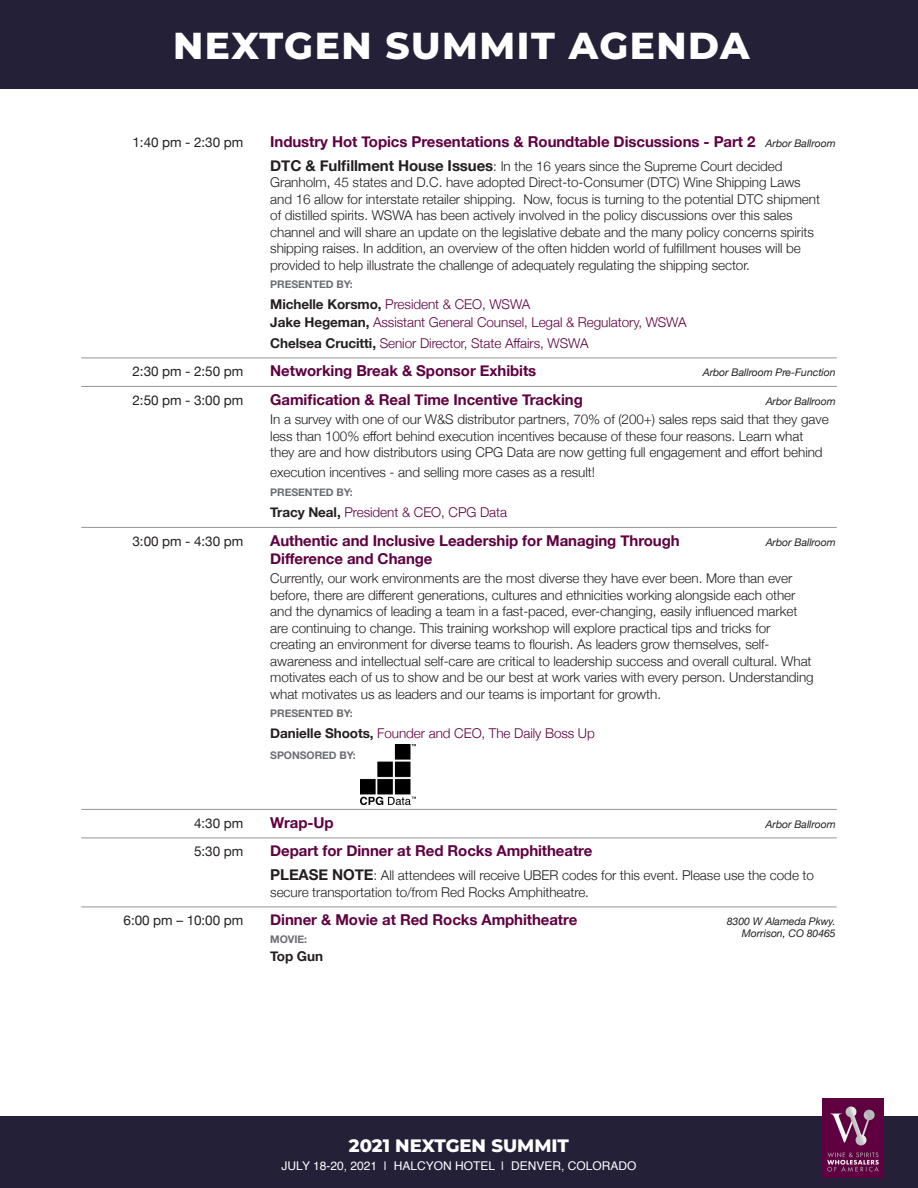
<style>
.page{position:relative;width:918px;height:1188px;background:#fff}
.page>*{position:absolute;margin:0;border:0;box-sizing:border-box;transform-origin:0 0}
.t1{font:800 37.5px "Montserrat";letter-spacing:.04em;color:#fff}
.t2{font:800 18px "Montserrat";color:#fff}
.t3{font:700 15px "Helvetica Neue";letter-spacing:-.005em;color:#5f0040}
.t4{font:300 13.5px/16.5px "Helvetica Neue";letter-spacing:-.005em;color:#231f20}
.t5{font:300 13.5px/21px "Helvetica Neue";letter-spacing:-.005em;color:#5f0040}
.t6{font:13.5px "Helvetica Neue";letter-spacing:-.005em;color:#231f20}
.t7{font:700 13.5px "Helvetica Neue";letter-spacing:-.005em;color:#231f20}
.t8{font:12px "Helvetica";color:#fff}
.t9{font:italic 10.5px "Helvetica Neue";letter-spacing:-.005em;color:#231f20}
.t10{font:700 10.5px "Helvetica Neue";letter-spacing:-.005em;color:#6c6d70}
.s1{font-weight:400;font-style:italic;font-size:10.5px;color:#231f20}
.s2{font-weight:700;font-size:15px}
.s3{font-weight:700;color:#231f20}
</style>
<div class="page">
<hr style="left:81px;top:358px;width:756px;height:1px;background:#939598">
<hr style="left:81px;top:386px;width:756px;height:1px;background:#939598">
<hr style="left:81px;top:527px;width:756px;height:1px;background:#939598">
<hr style="left:81px;top:809px;width:756px;height:1px;background:#939598">
<hr style="left:81px;top:838px;width:756px;height:1px;background:#939598">
<hr style="left:81px;top:907px;width:756px;height:1px;background:#939598">
<div style="left:0;top:0;width:918px;height:88px;background:#242038"></div>
<div style="left:0;top:1117px;width:918px;height:71px;background:#242038"></div>
<img style="left:823px;top:1098px;width:60px;height:79px">
<img style="left:361px;top:745px;width:54px;height:60px">
<p class="t1" style="left:173px;top:19px;width:578px">NEXTGEN SUMMIT AGENDA</p>
<p class="t6" style="left:133px;top:132px;width:112px">1:40 pm - 2:30 pm</p>
<p class="t3" style="left:270px;top:130px;width:567px">Industry Hot Topics Presentations &amp; Roundtable Discussions - Part 2 <span class="s1">Arbor Ballroom</span></p>
<p class="t4" style="left:270px;top:157px;width:551px"><span class="s2">DTC &amp; Fulfillment House Issues</span>: In the 16 years since the Supreme Court decided Granholm, 45 states and D.C. have adopted Direct-to-Consumer (DTC) Wine Shipping Laws and 16 allow for interstate retailer shipping. Now, focus is turning to the potential DTC shipment of distilled spirits. WSWA has been actively involved in the policy discussions over this sales channel and will share an update on the legislative debate and the many policy concerns spirits shipping raises. In addition, an overview of the often hidden world of fulfillment houses will be provided to help illustrate the challenge of adequately regulating the shipping sector.</p>
<p class="t10" style="left:270px;top:276px;width:84px">PRESENTED BY:</p>
<p class="t5" style="left:270px;top:293px;width:262px"><span class="s3">Michelle Korsmo,</span> President &amp; CEO, WSWA</p>
<p class="t5" style="left:270px;top:311px;width:418px"><span class="s3">Jake Hegeman,</span> Assistant General Counsel, Legal &amp; Regulatory, WSWA<br><span class="s3">Chelsea Crucitti,</span> Senior Director, State Affairs, WSWA</p>
<p class="t6" style="left:133px;top:362px;width:112px">2:30 pm - 2:50 pm</p>
<p class="t3" style="left:270px;top:359px;width:268px">Networking Break &amp; Sponsor Exhibits</p>
<p class="t9" style="left:703px;top:365px;width:135px">Arbor Ballroom Pre-Function</p>
<p class="t6" style="left:133px;top:390px;width:112px">2:50 pm - 3:00 pm</p>
<p class="t3" style="left:270px;top:388px;width:314px">Gamification &amp; Real Time Incentive Tracking</p>
<p class="t9" style="left:766px;top:394px;width:72px">Arbor Ballroom</p>
<p class="t4" style="left:270px;top:410px;width:560px">In a survey with one of our W&amp;S distributor partners, 70% of (200+) sales reps said that they gave less than 100% effort behind execution incentives because of these four reasons. Learn what they are and how distributors using CPG Data are now getting full engagement and effort behind</p>
<p class="t4" style="left:270px;top:463px;width:326px">execution incentives - and selling more cases as a result!</p>
<p class="t10" style="left:270px;top:484px;width:84px">PRESENTED BY:</p>
<p class="t5" style="left:270px;top:501px;width:238px"><span class="s3">Tracy Neal,</span> President &amp; CEO, CPG Data</p>
<p class="t6" style="left:133px;top:531px;width:112px">3:00 pm - 4:30 pm</p>
<p class="t3" style="left:270px;top:529px;width:411px">Authentic and Inclusive Leadership for Managing Through</p>
<p class="t9" style="left:766px;top:535px;width:72px">Arbor Ballroom</p>
<p class="t3" style="left:270px;top:547px;width:164px">Difference and Change</p>
<p class="t4" style="left:270px;top:569px;width:545px">Currently, our work environments are the most diverse they have ever been. More than ever before, there are different generations, cultures and ethnicities working alongside each other and the dynamics of leading a team in a fast-paced, ever-changing, easily influenced market are continuing to change. This training workshop will explore practical tips and tricks for creating an environment for diverse teams to flourish. As leaders grow themselves, self&shy;awareness and intellectual self-care are critical to leadership success and overall cultural. What motivates each of us to show and be our best at work varies with every person. Understanding what motivates us as leaders and our teams is important for growth.</p>
<p class="t10" style="left:270px;top:705px;width:84px">PRESENTED BY:</p>
<p class="t5" style="left:270px;top:722px;width:326px"><span class="s3">Danielle Shoots,</span> Founder and CEO, The Daily Boss Up</p>
<p class="t10" style="left:270px;top:747px;width:87px">SPONSORED BY:</p>
<p class="t6" style="left:194px;top:813px;width:51px">4:30 pm</p>
<p class="t3" style="left:270px;top:811px;width:65px">Wrap-Up</p>
<p class="t9" style="left:766px;top:817px;width:72px">Arbor Ballroom</p>
<p class="t6" style="left:194px;top:842px;width:51px">5:30 pm</p>
<p class="t3" style="left:270px;top:839px;width:324px">Depart for Dinner at Red Rocks Amphitheatre</p>
<p class="t4" style="left:270px;top:866px;width:545px"><span class="s2">PLEASE NOTE</span>: All attendees will receive UBER codes for this event. Please use the code to secure transportation to/from Red Rocks Amphitheatre.</p>
<p class="t6" style="left:124px;top:911px;width:121px">6:00 pm – 10:00 pm</p>
<p class="t3" style="left:270px;top:908px;width:309px">Dinner &amp; Movie at Red Rocks Amphitheatre</p>
<p class="t9" style="left:727px;top:914px;width:110px">8300 W Alameda Pkwy.</p>
<p class="t10" style="left:270px;top:931px;width:38px">MOVIE:</p>
<p class="t9" style="left:742px;top:926px;width:96px">Morrison, CO 80465</p>
<p class="t7" style="left:270px;top:946px;width:54px">Top Gun</p>
<p class="t2" style="left:349px;top:1133px;width:222px">2021 NEXTGEN SUMMIT</p>
<p class="t8" style="left:282px;top:1157px;width:356px">JULY 18-20, 2021 | HALCYON HOTEL | DENVER, COLORADO</p>
</div>
